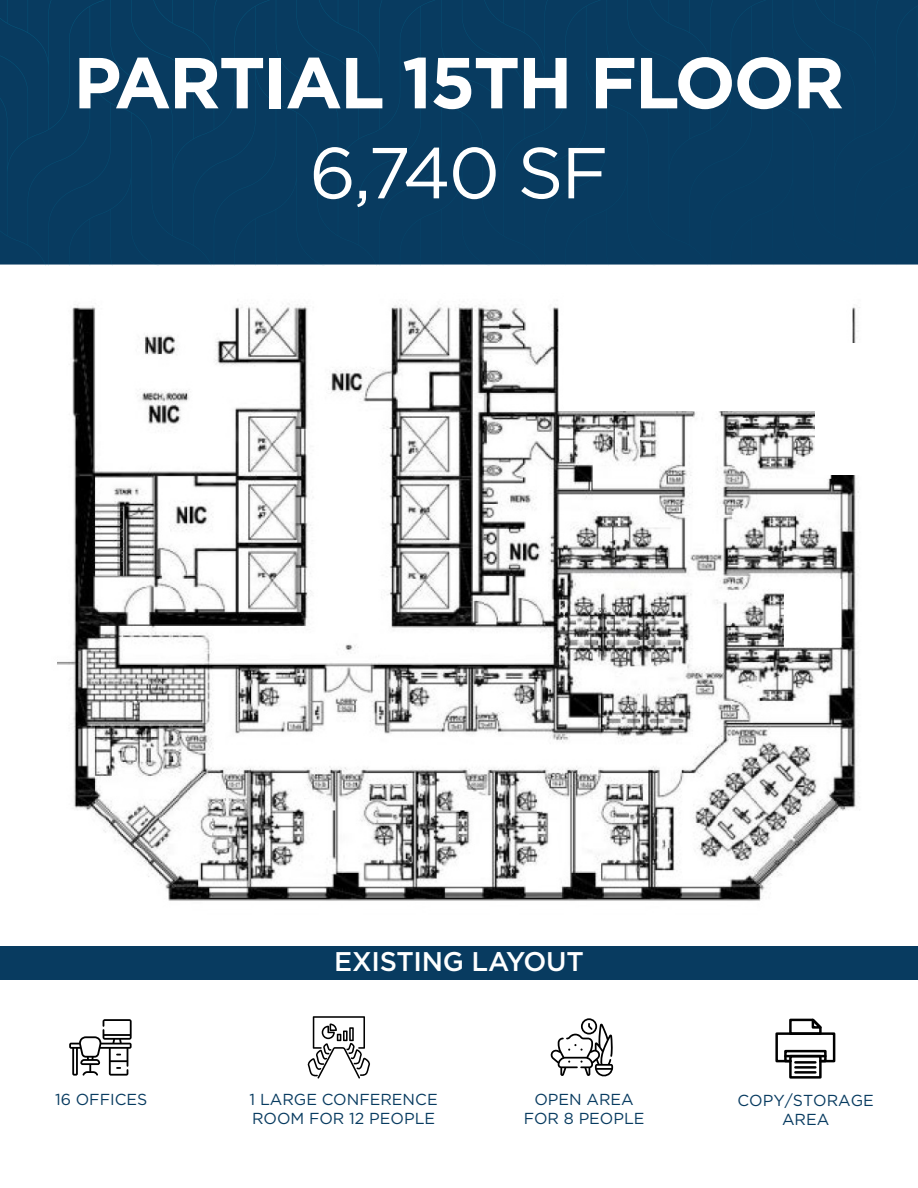
<style>
.page{position:relative;width:918px;height:1188px;background:#fff}
.page>*{position:absolute;margin:0;border:0;box-sizing:border-box;transform-origin:0 0}
.t1{font:700 72px "Gotham";letter-spacing:-.03em;color:#fff}
.t2{font:72px "Gotham";color:#fff}
.t3{font:500 27px "Gotham";letter-spacing:-.01em;color:#fff}
.t4{font:15.9px/19px "Gotham";color:#083b60;text-align:center}
</style>
<div class="page">
<div style="left:0;top:0;width:483px;height:266px;background:#083b60"></div>
<div style="left:483px;top:0;width:435px;height:266px;background:#083b60"></div>
<img style="left:57px;top:303px;width:803px;height:598px">
<div style="left:815px;top:343px;width:81px;height:132px;background:#fff"></div>
<svg style="left:69px;top:1019px;width:63px;height:57px"></svg>
<svg style="left:307px;top:1016px;width:63px;height:63px"></svg>
<svg style="left:550px;top:1018px;width:63px;height:59px"></svg>
<div style="left:789px;top:1055px;width:33px;height:24px;border:2px solid #000"></div>
<svg style="left:775px;top:1018px;width:61px;height:46px"></svg>
<hr style="left:795px;top:1066px;width:20px;height:3px;background:#000">
<hr style="left:795px;top:1071px;width:20px;height:3px;background:#000">
<hr style="left:795px;top:1061px;width:20px;height:3px;background:#000">
<div style="left:0;top:946px;width:918px;height:34px;background:#083b60"></div>
<p class="t1" style="left:73px;top:35px;width:773px">PARTIAL 15TH FLOOR</p>
<p class="t2" style="left:309px;top:127px;width:301px">6,740 SF</p>
<p class="t3" style="left:334px;top:944px;width:251px">EXISTING LAYOUT</p>
<p class="t4" style="left:55px;top:1090px;width:94px">16 OFFICES</p>
<p class="t4" style="left:250px;top:1090px;width:190px;text-align:left">1 LARGE CONFERENCE<br>ROOM FOR 12 PEOPLE</p>
<p class="t4" style="left:524px;top:1090px;width:122px">OPEN AREA<br>FOR 8 PEOPLE</p>
<p class="t4" style="left:737px;top:1090px;width:138px">COPY/STORAGE<br>AREA</p>
</div>
